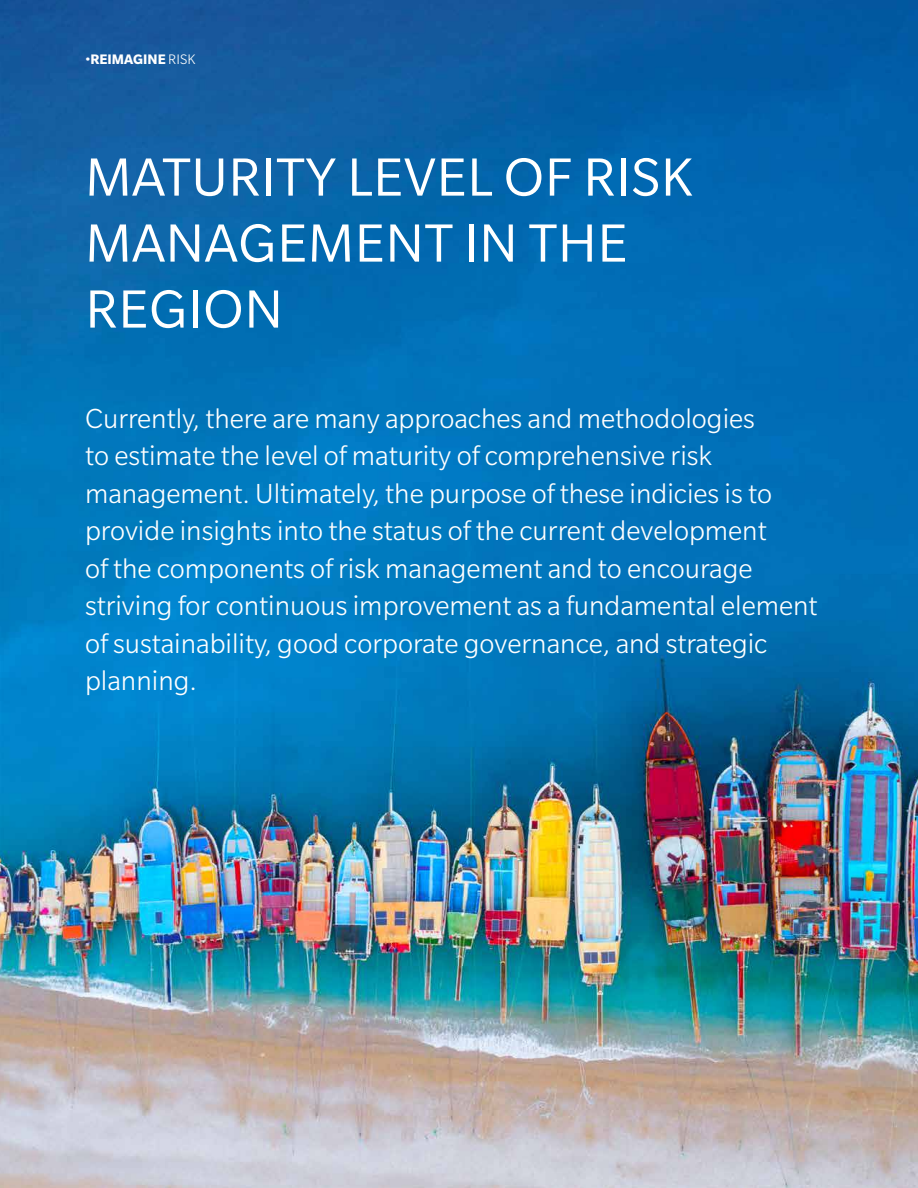
<style>
.page{position:relative;width:918px;height:1188px;background:#fff}
.page>*{position:absolute;margin:0;border:0;box-sizing:border-box;transform-origin:0 0}
.t1{font:58.5px/66px "Slate Pro";letter-spacing:.01em;color:#fff}
.t2{font:300 30px/37.5px "Slate Pro";color:#fff}
.t3{font:700 15px "Slate Pro";color:#fff}
.s1{font-size:19.5px}
.s2{font-weight:300}
</style>
<div class="page">
<img style="left:0;top:0;width:918px;height:1188px">
<p class="t3" style="left:85px;top:51px;width:112px"><span class="s1">∙</span>REIMAGINE <span class="s2">RISK</span></p>
<h1 class="t1" style="left:85px;top:144px;width:609px">MATURITY LEVEL OF RISK<br>MANAGEMENT IN THE<br>REGION</h1>
<p class="t2" style="left:85px;top:399px;width:734px">Currently, there are many approaches and methodologies<br>to estimate the level of maturity of comprehensive risk management. Ultimately, the purpose of these indicies is to provide insights into the status of the current development<br>of the components of risk management and to encourage striving for continuous improvement as a fundamental element of sustainability, good corporate governance, and strategic planning.</p>
</div>
